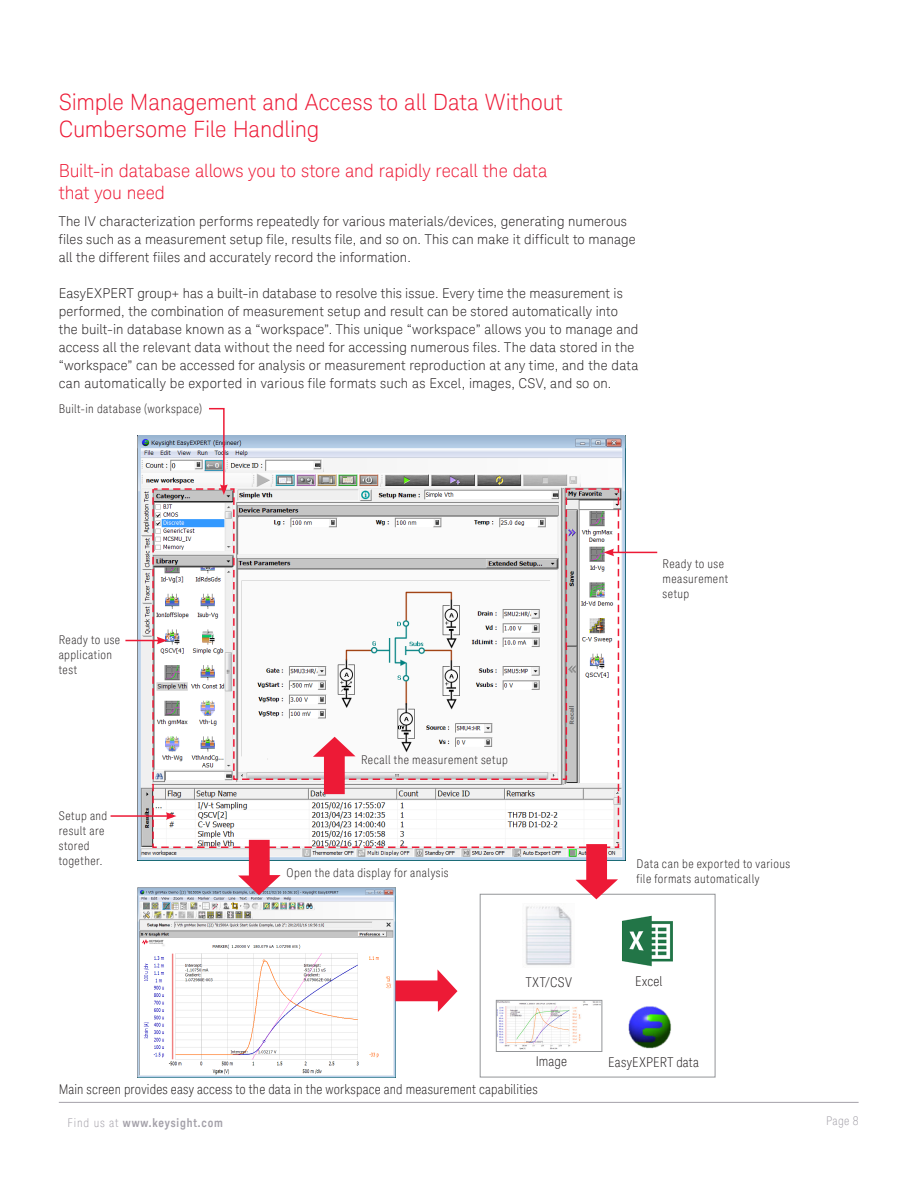
<style>
.page{position:relative;width:918px;height:1188px;background:#fff}
.page>*{position:absolute;margin:0;border:0;box-sizing:border-box;transform-origin:0 0}
.K_Heading_1{font:300 22.5px/27px "Keysight Sans";letter-spacing:-.01em;color:#ed1a36}
.K_Heading_2{font:300 18px/22.5px "Keysight Sans";letter-spacing:-.005em;color:#ed1a36}
.K_Body_Text{font:300 13.5px/18px "Keysight Sans";letter-spacing:.01em;color:#231f20}
.K_Body_Text-2{font:300 condensed 13.5px "Keysight Sans";letter-spacing:.015em;color:#231f20}
.K_Captions{font:300 condensed 13.5px "Keysight Sans";letter-spacing:.02em;color:#231f20}
.K_Body_Text-3{font:300 condensed 12px/15px "Keysight Sans";letter-spacing:.04em;color:#231f20}
.t1{font:700 12px "Keysight Sans Condensed";letter-spacing:.07em;color:#a4a1a9}
.t2{font:300 condensed 12px "Keysight Sans";color:#a4a1a9}
.s1{font-family:"Keysight Sans";font-weight:300;font-stretch:condensed}
</style>
<div class="page">
<hr style="left:59px;top:1102px;width:800px;height:1px;background:#a4a1a9">
<img style="left:137px;top:436px;width:488px;height:424px">
<img style="left:138px;top:888px;width:257px;height:189px">
<svg style="left:395px;top:969px;width:63px;height:43px"></svg>
<div style="left:480px;top:894px;width:235px;height:183px;border:1px solid #939598"></div>
<img style="left:525px;top:906px;width:47px;height:59px">
<img style="left:628px;top:1006px;width:43px;height:43px">
<img style="left:498px;top:1002px;width:102px;height:48px">
<div style="left:496px;top:1000px;width:106px;height:52px;border:1px solid #939598"></div>
<img style="left:622px;top:915px;width:51px;height:52px">
<hr style="left:125px;top:640px;width:34px;height:1px;background:#ed1a36">
<hr style="left:612px;top:552px;width:45px;height:1px;background:#ed1a36">
<hr style="left:111px;top:815px;width:57px;height:2px;background:#ed1a36">
<svg style="left:152px;top:407px;width:467px;height:492px"></svg>
<p class="K_Heading_1" style="left:59px;top:89px;width:506px">Simple Management and Access to all Data Without<br>Cumbersome File Handling</p>
<p class="K_Heading_2" style="left:59px;top:159px;width:490px">Built-in database allows you to store and rapidly recall the data that you need</p>
<p class="K_Body_Text" style="left:59px;top:212px;width:579px">The IV characterization performs repeatedly for various materials/devices, generating numerous files such as a measurement setup file, results file, and so on. This can make it difficult to manage all the different fiiles and accurately record the information.</p>
<p class="K_Body_Text" style="left:59px;top:284px;width:581px">EasyEXPERT group+ has a built-in database to resolve this issue. Every time the measurement is performed, the combination of measurement setup and result can be stored automatically into the built-in database known as a “workspace”. This unique “workspace” allows you to manage and access all the relevant data without the need for accessing numerous files. The data stored in the “workspace” can be accessed for analysis or measurement reproduction at any time, and the data can automatically be exported in various file formats such as Excel, images, CSV, and so on.</p>
<p class="K_Body_Text-3" style="left:59px;top:401px;width:145px">Built-in database (workspace)</p>
<p class="K_Body_Text-3" style="left:59px;top:632px;width:63px">Ready to use application test</p>
<p class="K_Body_Text-3" style="left:361px;top:752px;width:148px">Recall the measurement setup</p>
<p class="K_Body_Text-3" style="left:663px;top:557px;width:67px">Ready to use measurement setup</p>
<p class="K_Body_Text-3" style="left:59px;top:808px;width:50px">Setup and result are stored together.</p>
<p class="K_Body_Text-3" style="left:287px;top:865px;width:163px">Open the data display for analysis</p>
<p class="K_Captions" style="left:526px;top:974px;width:48px">TXT/CSV</p>
<p class="K_Captions" style="left:536px;top:1054px;width:33px">Image</p>
<p class="K_Body_Text-2" style="left:59px;top:1082px;width:481px">Main screen provides easy access to the data in the workspace and measurement capabilities</p>
<p class="K_Body_Text-3" style="left:637px;top:856px;width:155px">Data can be exported to various file formats automatically</p>
<p class="K_Captions" style="left:635px;top:974px;width:29px">Excel</p>
<p class="K_Captions" style="left:608px;top:1054px;width:92px">EasyEXPERT data</p>
<p class="t1" style="left:68px;top:1115px;width:157px"><span class="s1">Find us at</span> www.keysight.com</p>
<p class="t2" style="left:826px;top:1113px;width:34px">Page 8</p>
</div>
